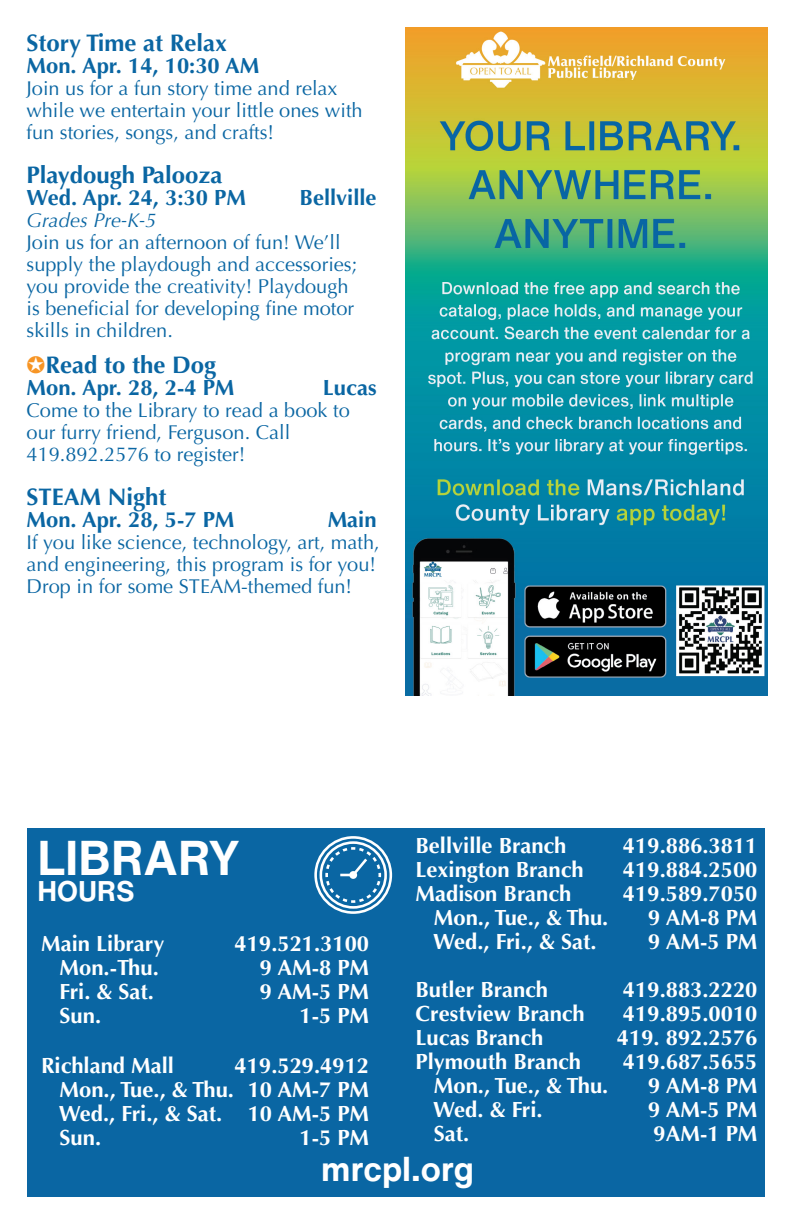
<style>
.page{position:relative;width:792px;height:1224px;background:#fff}
.page>*{position:absolute;margin:0;border:0;box-sizing:border-box;transform-origin:0 0}
._2ATL_prog_place_loc{font:700 48px "Helvetica Now Text";color:#fff}
._2ATL_prog_place_loc-2{font:700 34px "Helvetica Now Text";color:#fff}
._2ATL_prog_place_loc-3{font:700 28px "Helvetica Now Text";color:#fff}
._3ATL_prog_body{font:700 24px "Optima";color:#0a66a3}
._2ATL_prog_place_loc-4{font:700 22px/24px "Optima";color:#fff}
._3ATL_prog_body-2{font:700 22px "Optima";color:#0a66a3}
._3ATL_prog_body-3{font:20px/22px "Optima";color:#0a66a3}
.s1{font-style:italic}
</style>
<div class="page">
<div style="left:28px;top:828px;width:737px;height:369px;background:#0a66a3"></div>
<svg style="left:314px;top:836px;width:79px;height:78px"></svg>
<img style="left:405px;top:27px;width:363px;height:668px">
<p class="_3ATL_prog_body" style="left:27px;top:29px;width:202px">Story Time at Relax</p>
<p class="_3ATL_prog_body-2" style="left:27px;top:53px;width:234px">Mon. Apr. 14, 10:30 AM</p>
<p class="_3ATL_prog_body-3" style="left:27px;top:77px;width:338px">Join us for a fun story time and relax while we entertain your little ones with fun stories, songs, and crafts!</p>
<p class="_3ATL_prog_body" style="left:27px;top:161px;width:197px">Playdough Palooza</p>
<p class="_3ATL_prog_body-2" style="left:27px;top:185px;width:221px">Wed. Apr. 24, 3:30 PM</p>
<p class="_3ATL_prog_body-2" style="left:300px;top:185px;width:79px">Bellville</p>
<p class="_3ATL_prog_body-3" style="left:27px;top:209px;width:332px"><span class="s1">Grades Pre-K-5<br></span>Join us for an afternoon of fun! We’ll supply the playdough and accessories; you provide the creativity! Playdough is beneficial for developing fine motor skills in children.</p>
<p class="_3ATL_prog_body" style="left:46px;top:351px;width:172px">Read to the Dog</p>
<p class="_3ATL_prog_body-2" style="left:27px;top:375px;width:209px">Mon. Apr. 28, 2-4 PM</p>
<p class="_3ATL_prog_body-2" style="left:323px;top:375px;width:55px">Lucas</p>
<p class="_3ATL_prog_body-3" style="left:27px;top:400px;width:325px">Come to the Library to read a book to our furry friend, Ferguson. Call<br>419.892.2576 to register!</p>
<p class="_3ATL_prog_body" style="left:27px;top:483px;width:142px">STEAM Night</p>
<p class="_3ATL_prog_body-2" style="left:27px;top:507px;width:209px">Mon. Apr. 28, 5-7 PM</p>
<p class="_3ATL_prog_body-2" style="left:328px;top:507px;width:50px">Main</p>
<p class="_3ATL_prog_body-3" style="left:27px;top:532px;width:355px">If you like science, technology, art, math, and engineering, this program is for you!<br>Drop in for some STEAM-themed fun!</p>
<p class="_2ATL_prog_place_loc" style="left:38px;top:822px;width:204px">LIBRARY</p>
<p class="_2ATL_prog_place_loc-3" style="left:38px;top:870px;width:99px">HOURS</p>
<p class="_2ATL_prog_place_loc-4" style="left:41px;top:932px;width:125px">Main Library</p>
<p class="_2ATL_prog_place_loc-4" style="left:235px;top:932px;width:136px">419.521.3100</p>
<p class="_2ATL_prog_place_loc-4" style="left:60px;top:956px;width:101px">Mon.-Thu.</p>
<p class="_2ATL_prog_place_loc-4" style="left:260px;top:956px;width:111px">9 AM-8 PM</p>
<p class="_2ATL_prog_place_loc-4" style="left:60px;top:980px;width:96px">Fri. &amp; Sat.</p>
<p class="_2ATL_prog_place_loc-4" style="left:260px;top:980px;width:111px">9 AM-5 PM</p>
<p class="_2ATL_prog_place_loc-4" style="left:60px;top:1004px;width:43px">Sun.</p>
<p class="_2ATL_prog_place_loc-4" style="left:300px;top:1004px;width:71px">1-5 PM</p>
<p class="_2ATL_prog_place_loc-4" style="left:41px;top:1054px;width:134px">Richland Mall</p>
<p class="_2ATL_prog_place_loc-4" style="left:235px;top:1054px;width:136px">419.529.4912</p>
<p class="_2ATL_prog_place_loc-4" style="left:60px;top:1078px;width:311px">Mon., Tue., &amp; Thu. 10 AM-7 PM</p>
<p class="_2ATL_prog_place_loc-4" style="left:59px;top:1102px;width:312px">Wed., Fri., &amp; Sat. 10 AM-5 PM<br>Sun.</p>
<p class="_2ATL_prog_place_loc-4" style="left:300px;top:1126px;width:71px">1-5 PM</p>
<p class="_2ATL_prog_place_loc-4" style="left:416px;top:834px;width:152px">Bellville Branch</p>
<p class="_2ATL_prog_place_loc-4" style="left:623px;top:834px;width:136px">419.886.3811</p>
<p class="_2ATL_prog_place_loc-4" style="left:416px;top:858px;width:170px">Lexington Branch</p>
<p class="_2ATL_prog_place_loc-4" style="left:623px;top:858px;width:136px">419.884.2500</p>
<p class="_2ATL_prog_place_loc-4" style="left:416px;top:882px;width:157px">Madison Branch</p>
<p class="_2ATL_prog_place_loc-4" style="left:623px;top:882px;width:136px">419.589.7050</p>
<p class="_2ATL_prog_place_loc-4" style="left:434px;top:906px;width:176px">Mon., Tue., &amp; Thu.</p>
<p class="_2ATL_prog_place_loc-4" style="left:648px;top:906px;width:111px">9 AM-8 PM</p>
<p class="_2ATL_prog_place_loc-4" style="left:433px;top:930px;width:165px">Wed., Fri., &amp; Sat.</p>
<p class="_2ATL_prog_place_loc-4" style="left:648px;top:930px;width:111px">9 AM-5 PM</p>
<p class="_2ATL_prog_place_loc-4" style="left:416px;top:978px;width:134px">Butler Branch</p>
<p class="_2ATL_prog_place_loc-4" style="left:623px;top:978px;width:136px">419.883.2220</p>
<p class="_2ATL_prog_place_loc-4" style="left:416px;top:1002px;width:171px">Crestview Branch</p>
<p class="_2ATL_prog_place_loc-4" style="left:623px;top:1002px;width:136px">419.895.0010</p>
<p class="_2ATL_prog_place_loc-4" style="left:416px;top:1026px;width:129px">Lucas Branch</p>
<p class="_2ATL_prog_place_loc-4" style="left:617px;top:1026px;width:142px">419. 892.2576</p>
<p class="_2ATL_prog_place_loc-4" style="left:416px;top:1050px;width:167px">Plymouth Branch</p>
<p class="_2ATL_prog_place_loc-4" style="left:623px;top:1050px;width:136px">419.687.5655</p>
<p class="_2ATL_prog_place_loc-4" style="left:434px;top:1074px;width:176px">Mon., Tue., &amp; Thu.</p>
<p class="_2ATL_prog_place_loc-4" style="left:648px;top:1074px;width:111px">9 AM-8 PM</p>
<p class="_2ATL_prog_place_loc-4" style="left:433px;top:1098px;width:111px">Wed. &amp; Fri.</p>
<p class="_2ATL_prog_place_loc-4" style="left:648px;top:1098px;width:111px">9 AM-5 PM</p>
<p class="_2ATL_prog_place_loc-4" style="left:434px;top:1122px;width:37px">Sat.</p>
<p class="_2ATL_prog_place_loc-4" style="left:654px;top:1122px;width:105px">9AM-1 PM</p>
<p class="_2ATL_prog_place_loc-2" style="left:321px;top:1143px;width:154px">mrcpl.org</p>
</div>
